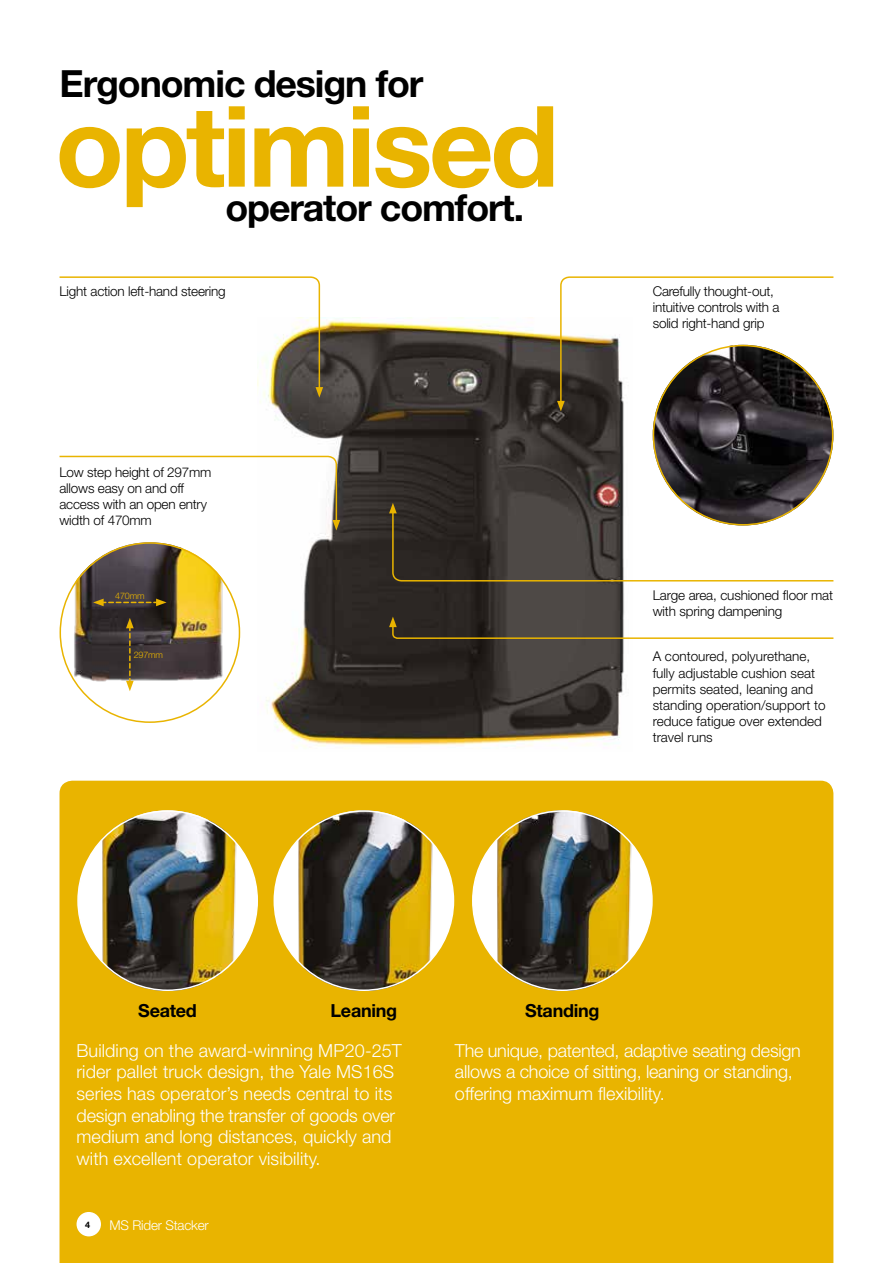
<style>
.page{position:relative;width:893px;height:1263px;background:#fff}
.page>*{position:absolute;margin:0;border:0;box-sizing:border-box;transform-origin:0 0}
.t1{font:700 112.5px "Helvetica Neue";letter-spacing:-.03em;color:#e9b400}
.t2{font:700 37.5px "Helvetica Neue";letter-spacing:-.03em;color:#000}
.t3{font:300 18px/21.6px "Helvetica Neue";letter-spacing:.005em;color:#fff}
.t4{font:300 18px/21.6px "Helvetica Neue";letter-spacing:-.015em;color:#fff}
.t5{font:700 18px "Helvetica Neue";letter-spacing:-.015em;color:#000}
.t6{font:300 13.5px/16.2px "Helvetica Neue";letter-spacing:-.01em;color:#000}
.t7{font:300 13.5px "Helvetica Neue";letter-spacing:-.015em;color:#fff}
.t8{font:300 9px "Helvetica Neue";letter-spacing:-.015em;color:#e9b400}
.t9{font:700 9px "Helvetica Neue";color:#000}
</style>
<div class="page">
<div style="left:60px;top:781px;width:773px;height:482px;background:#e9b400"></div>
<div style="left:77px;top:1212px;width:24px;height:24px;background:#fff;border-radius:50%"></div>
<img style="left:260px;top:317px;width:365px;height:432px">
<svg style="left:557px;top:276px;width:277px;height:135px"></svg>
<svg style="left:59px;top:455px;width:281px;height:75px"></svg>
<svg style="left:59px;top:276px;width:264px;height:122px"></svg>
<svg style="left:389px;top:617px;width:445px;height:23px"></svg>
<svg style="left:389px;top:503px;width:445px;height:79px"></svg>
<img style="left:653px;top:345px;width:180px;height:180px;border-radius:90px">
<img style="left:60px;top:542px;width:180px;height:154px">
<svg style="left:126px;top:618px;width:8px;height:73px"></svg>
<svg style="left:93px;top:599px;width:74px;height:7px"></svg>
<img style="left:77px;top:810px;width:181px;height:181px;border-radius:90px">
<img style="left:274px;top:810px;width:180px;height:181px;border-radius:90px">
<img style="left:472px;top:810px;width:181px;height:181px;border-radius:90px">
<h2 class="t2" style="left:60px;top:61px;width:365px">Ergonomic design for</h2>
<h1 class="t1" style="left:55px;top:77px;width:505px">optimised</h1>
<h2 class="t2" style="left:225px;top:184px;width:300px">operator comfort.</h2>
<p class="t6" style="left:60px;top:282px;width:168px">Light action left-hand steering</p>
<p class="t6" style="left:60px;top:463px;width:153px">Low step height of 297mm allows easy on and off access with an open entry width of 470mm</p>
<p class="t8" style="left:115px;top:590px;width:31px">470mm</p>
<p class="t8" style="left:134px;top:649px;width:31px">297mm</p>
<p class="t6" style="left:653px;top:282px;width:128px">Carefully thought-out, intuitive controls with a solid right-hand grip</p>
<p class="t6" style="left:653px;top:586px;width:182px">Large area, cushioned floor mat with spring dampening</p>
<p class="t6" style="left:653px;top:648px;width:175px">A contoured, polyurethane, fully adjustable cushion seat permits seated, leaning and standing operation/support to reduce fatigue over extended travel runs</p>
<h3 class="t5" style="left:138px;top:999px;width:60px">Seated</h3>
<h3 class="t5" style="left:331px;top:999px;width:68px">Leaning</h3>
<h3 class="t5" style="left:525px;top:999px;width:76px">Standing</h3>
<p class="t3" style="left:77px;top:1039px;width:327px">Building on the award-winning MP20-25T rider pallet truck design, the Yale MS16S series has operator’s needs central to its design enabling the transfer of goods over medium and long distances, quickly and with excellent operator visibility.</p>
<h3 class="t4" style="left:455px;top:1039px;width:347px">The unique, patented, adaptive seating design allows a choice of sitting, leaning or standing, offering maximum flexibility.</h3>
<p class="t9" style="left:85px;top:1219px;width:7px">4</p>
<p class="t7" style="left:109px;top:1216px;width:101px">MS Rider Stacker</p>
</div>
